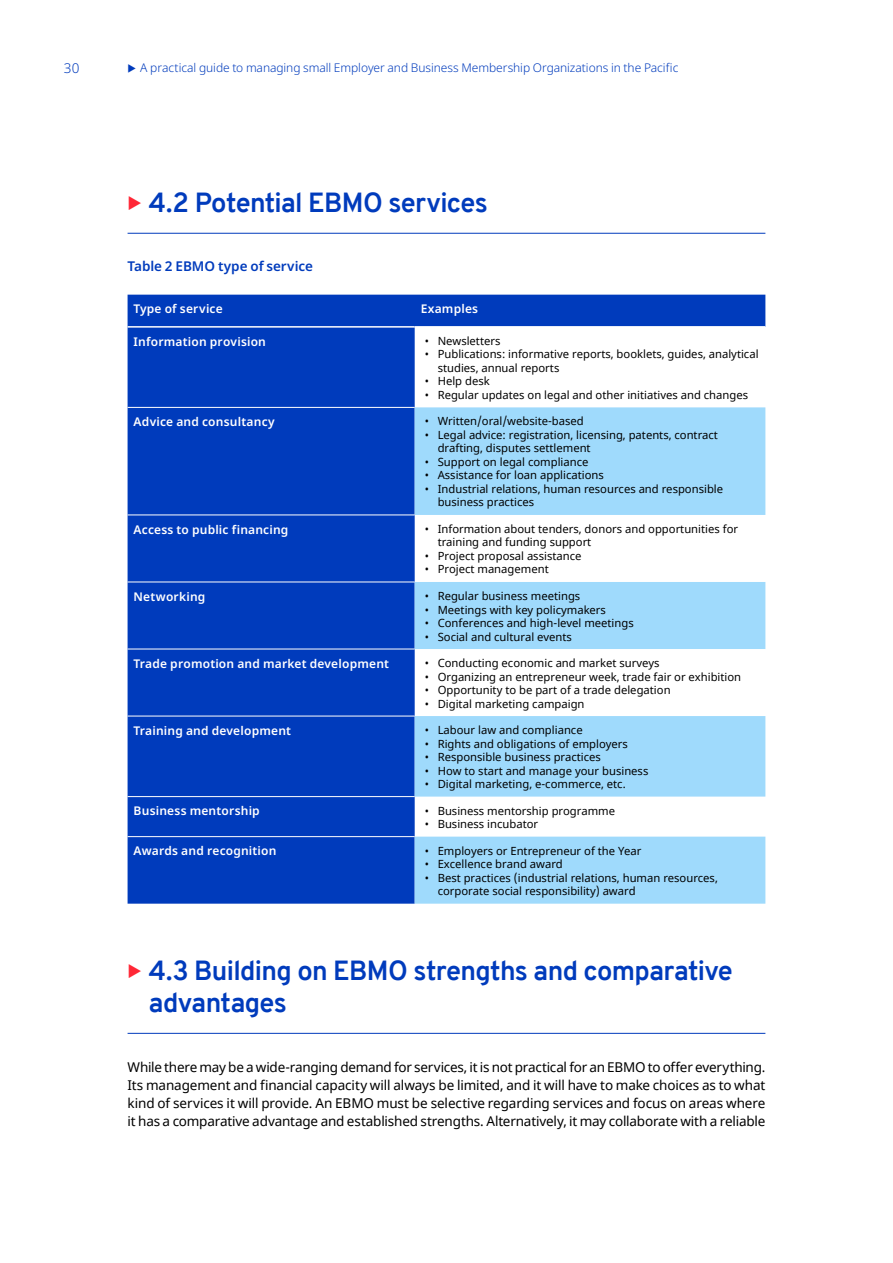
<style>
.page{position:relative;width:893px;height:1263px;background:#fff}
.page>*{position:absolute;margin:0;border:0;box-sizing:border-box;transform-origin:0 0}
.t1{font:700 27px/31.5px "Overpass";letter-spacing:-.025em;color:#003bbc}
.t2{font:13.5px/18px "Noto Sans";letter-spacing:-.015em;color:#000;text-align:justify}
.t3{font:600 13.5px "Noto Sans";letter-spacing:-.005em;color:#003bbc}
.t4{font:300 13.5px "Noto Sans";color:#003bbc}
.t5{font:600 12px "Noto Sans";letter-spacing:.015em;color:#fff}
.t6{font:300 12px "Noto Sans";letter-spacing:-.005em;color:#003bbc}
.t7{font:11.25px/13.5px "Noto Sans";color:#000}
</style>
<div class="page">
<hr style="left:128px;top:233px;width:637px;height:1px;background:#003bbc">
<hr style="left:128px;top:1033px;width:637px;height:1px;background:#003bbc">
<svg style="left:128px;top:295px;width:637px;height:609px;background:#2155c4"></svg>
<svg style="left:415px;top:407px;width:350px;height:497px;fill:#9fdafc"></svg>
<hr style="left:128px;top:326px;width:287px;height:2px;background:#fff">
<hr style="left:415px;top:326px;width:350px;height:2px;background:#fff">
<hr style="left:128px;top:836px;width:287px;height:1px;background:#fff">
<hr style="left:128px;top:407px;width:287px;height:1px;background:#fff">
<hr style="left:128px;top:515px;width:287px;height:1px;background:#fff">
<hr style="left:128px;top:582px;width:287px;height:1px;background:#fff">
<hr style="left:128px;top:649px;width:287px;height:1px;background:#fff">
<hr style="left:128px;top:716px;width:287px;height:1px;background:#fff">
<hr style="left:128px;top:796px;width:287px;height:1px;background:#fff">
<p class="t4" style="left:64px;top:59px;width:17px">30</p>
<p class="t6" style="left:140px;top:60px;width:540px">A practical guide to managing small Employer and Business Membership Organizations in the Pacific</p>
<h1 class="t1" style="left:149px;top:187px;width:341px">4.2 Potential EBMO services</h1>
<p class="t3" style="left:128px;top:256px;width:187px">Table 2 EBMO type of service</p>
<p class="t5" style="left:134px;top:301px;width:91px">Type of service</p>
<p class="t5" style="left:421px;top:301px;width:59px">Examples</p>
<p class="t5" style="left:134px;top:333px;width:134px">Information provision</p>
<p class="t7" style="left:425px;top:334px;width:77px">• Newsletters</p>
<p class="t7" style="left:438px;top:348px;width:322px;text-indent:-13px">• Publications: informative reports, booklets, guides, analytical studies, annual reports</p>
<p class="t7" style="left:425px;top:375px;width:66px">• Help desk</p>
<p class="t7" style="left:425px;top:388px;width:325px">• Regular updates on legal and other initiatives and changes</p>
<p class="t5" style="left:134px;top:413px;width:143px">Advice and consultancy</p>
<p class="t7" style="left:425px;top:415px;width:160px">• Written/oral/website-based</p>
<p class="t7" style="left:438px;top:428px;width:282px;text-indent:-13px">• Legal advice: registration, licensing, patents, contract drafting, disputes settlement</p>
<p class="t7" style="left:425px;top:455px;width:165px">• Support on legal compliance</p>
<p class="t7" style="left:425px;top:469px;width:180px">• Assistance for loan applications</p>
<p class="t7" style="left:438px;top:482px;width:287px;text-indent:-13px">• Industrial relations, human resources and responsible business practices</p>
<p class="t5" style="left:134px;top:521px;width:156px">Access to public financing</p>
<p class="t7" style="left:438px;top:522px;width:302px;text-indent:-13px">• Information about tenders, donors and opportunities for training and funding support</p>
<p class="t7" style="left:425px;top:549px;width:158px">• Project proposal assistance</p>
<p class="t7" style="left:425px;top:563px;width:125px">• Project management</p>
<p class="t5" style="left:134px;top:588px;width:73px">Networking</p>
<p class="t7" style="left:425px;top:590px;width:157px">• Regular business meetings</p>
<p class="t7" style="left:425px;top:603px;width:183px">• Meetings with key policymakers</p>
<p class="t7" style="left:425px;top:617px;width:210px">• Conferences and high-level meetings</p>
<p class="t7" style="left:425px;top:630px;width:148px">• Social and cultural events</p>
<p class="t5" style="left:134px;top:655px;width:257px">Trade promotion and market development</p>
<p class="t7" style="left:425px;top:657px;width:236px">• Conducting economic and market surveys</p>
<p class="t7" style="left:425px;top:670px;width:318px">• Organizing an entrepreneur week, trade fair or exhibition</p>
<p class="t7" style="left:425px;top:684px;width:247px">• Opportunity to be part of a trade delegation</p>
<p class="t7" style="left:425px;top:697px;width:161px">• Digital marketing campaign</p>
<p class="t5" style="left:134px;top:722px;width:159px">Training and development</p>
<p class="t7" style="left:425px;top:724px;width:159px">• Labour law and compliance</p>
<p class="t7" style="left:425px;top:737px;width:204px">• Rights and obligations of employers</p>
<p class="t7" style="left:425px;top:751px;width:177px">• Responsible business practices</p>
<p class="t7" style="left:425px;top:764px;width:225px">• How to start and manage your business</p>
<p class="t7" style="left:425px;top:778px;width:202px">• Digital marketing, e-commerce, etc.</p>
<p class="t5" style="left:134px;top:803px;width:128px">Business mentorship</p>
<p class="t7" style="left:425px;top:804px;width:192px">• Business mentorship programme</p>
<p class="t7" style="left:425px;top:818px;width:115px">• Business incubator</p>
<p class="t5" style="left:134px;top:843px;width:144px">Awards and recognition</p>
<p class="t7" style="left:425px;top:844px;width:218px">• Employers or Entrepreneur of the Year</p>
<p class="t7" style="left:425px;top:858px;width:139px">• Excellence brand award</p>
<p class="t7" style="left:438px;top:871px;width:282px;text-indent:-13px">• Best practices (industrial relations, human resources, corporate social responsibility) award</p>
<h1 class="t1" style="left:149px;top:955px;width:585px">4.3 Building on EBMO strengths and comparative advantages</h1>
<p class="t2" style="left:128px;top:1059px;width:639px">While there may be a wide-ranging demand for services, it is not practical for an EBMO to offer everything.<br>Its management and financial capacity will always be limited, and it will have to make choices as to what kind of services it will provide. An EBMO must be selective regarding services and focus on areas where it has a comparative advantage and established strengths. Alternatively, it may collaborate with a reliable</p>
</div>
